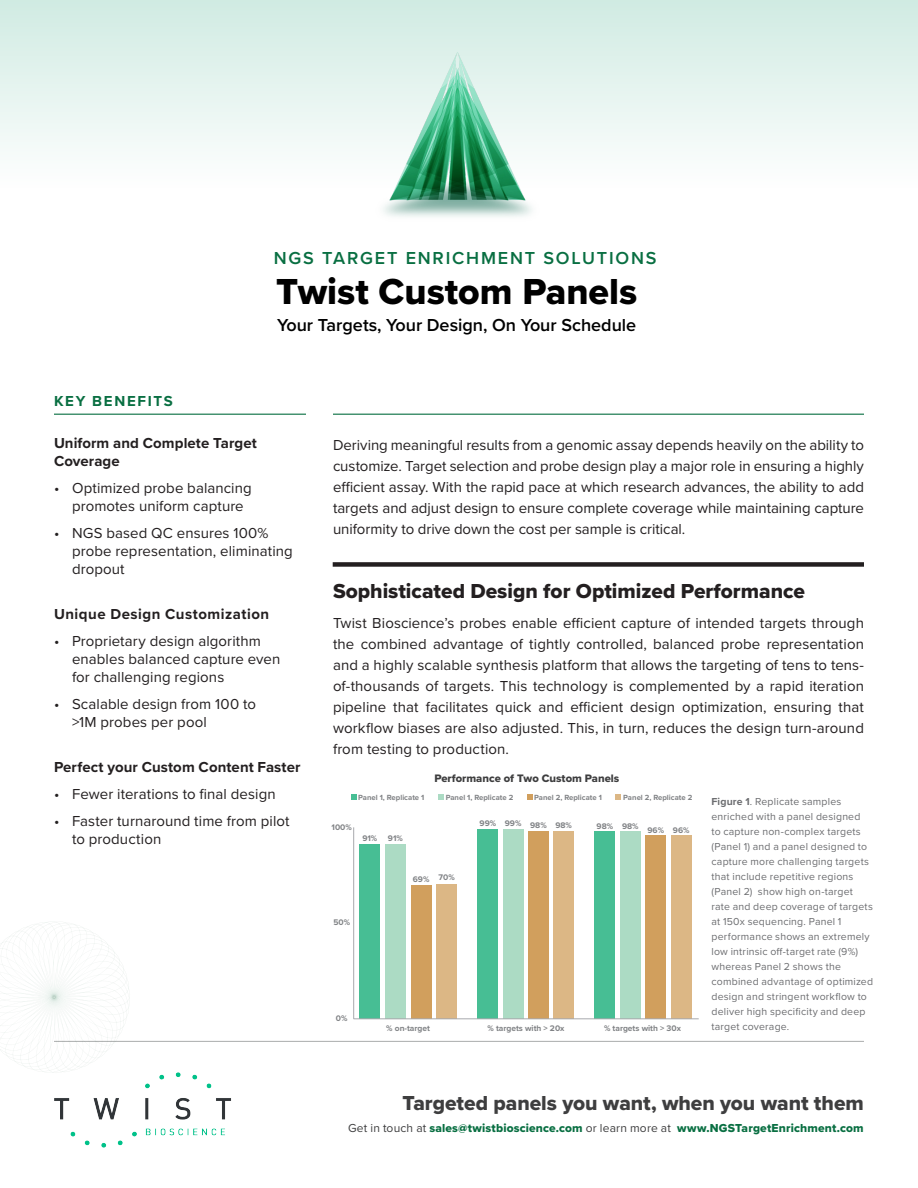
<style>
.page{position:relative;width:918px;height:1188px;background:#fff}
.page>*{position:absolute;margin:0;border:0;box-sizing:border-box;transform-origin:0 0}
.t1{font:37.5px "Proxima Nova Extrabld";color:#000}
.t2{font:21px "Proxima Nova Extrabld";color:#231f20}
.Body{font:21px "Proxima Nova Extrabld";color:#3e3e3f}
.t3{font:600 18px "Proxima Nova";color:#000}
.t4{font:600 18px "Proxima Nova";letter-spacing:.1em;color:#096f42}
.Body-2{font:15px/21px "Proxima Nova";letter-spacing:.005em;color:#231f20}
.t5{font:700 15px/18px "Proxima Nova";letter-spacing:.005em;color:#231f20}
.t6{font:700 15px "Proxima Nova";letter-spacing:.035em;color:#231f20}
.t7{font:700 15px "Proxima Nova";letter-spacing:.115em;color:#096f42}
.Intro_copy{font:12px "Proxima Nova Extrabld";letter-spacing:.015em;color:#096f42}
.t8{font:11.25px "Proxima Nova Extrabld";color:#3e3e3f}
.Intro_copy-2{font:10.5px/15px "Proxima Nova";letter-spacing:.02em;color:#6c6d70}
.t9{font:700 8.4px "Proxima Nova";color:#808285}
.t10{font:700 7.8px "Proxima Nova";color:#808285}
.s1{font-weight:700}
.s2{font-family:"Proxima Nova";color:#3e3e3f}
</style>
<div class="page">
<div style="left:0;top:0;width:918px;height:347px;background:linear-gradient(to bottom,#d9efe8,#fff)"></div>
<img style="left:369px;top:42px;width:180px;height:180px">
<hr style="left:54px;top:1041px;width:810px;height:1px;background:#aaacac">
<hr style="left:333px;top:414px;width:531px;height:1px;background:#096f42">
<img style="left:54px;top:1072px;width:177px;height:76px">
<hr style="left:54px;top:414px;width:252px;height:1px;background:#096f42">
<svg style="left:351px;top:795px;width:5px;height:5px"></svg>
<svg style="left:438px;top:795px;width:5px;height:5px"></svg>
<svg style="left:527px;top:795px;width:5px;height:5px"></svg>
<svg style="left:615px;top:795px;width:6px;height:5px"></svg>
<svg style="left:353px;top:827px;width:346px;height:192px"></svg>
<div style="left:333px;top:562px;width:531px;height:5px;background:#231f20"></div>
<img style="left:0;top:922px;width:136px;height:158px">
<p class="t4" style="left:274px;top:245px;width:384px">NGS TARGET ENRICHMENT SOLUTIONS</p>
<p class="t1" style="left:276px;top:264px;width:363px">Twist Custom Panels</p>
<p class="t3" style="left:277px;top:312px;width:361px">Your Targets, Your Design, On Your Schedule</p>
<h3 class="t7" style="left:54px;top:390px;width:120px">KEY BENEFITS</h3>
<p class="t5" style="left:54px;top:434px;width:204px">Uniform and Complete Target<br>Coverage</p>
<p class="Body-2" style="left:72px;top:479px;width:181px;line-height:18px;text-indent:-18px">• Optimized probe balancing promotes uniform capture</p>
<p class="Body-2" style="left:72px;top:524px;width:222px;line-height:18px;text-indent:-18px">• NGS based QC ensures 100% probe representation, eliminating dropout</p>
<p class="t6" style="left:54px;top:603px;width:217px">Unique Design Customization</p>
<p class="Body-2" style="left:72px;top:632px;width:210px;line-height:18px;text-indent:-18px">• Proprietary design algorithm enables balanced capture even for challenging regions</p>
<p class="Body-2" style="left:72px;top:695px;width:186px;line-height:18px;text-indent:-18px">• Scalable design from 100 to &gt;1M probes per pool</p>
<p class="t5" style="left:54px;top:758px;width:248px">Perfect your Custom Content Faster</p>
<p class="Body-2" style="left:54px;top:783px;width:223px">• Fewer iterations to final design</p>
<p class="Body-2" style="left:72px;top:812px;width:219px;line-height:18px;text-indent:-18px">• Faster turnaround time from pilot to production</p>
<p class="Body-2" style="left:333px;top:433px;width:533px;text-align:justify">Deriving meaningful results from a genomic assay depends heavily on the ability to customize. Target selection and probe design play a major role in ensuring a highly efficient assay. With the rapid pace at which research advances, the ability to add targets and adjust design to ensure complete coverage while maintaining capture uniformity to drive down the cost per sample is critical.</p>
<h2 class="t2" style="left:333px;top:575px;width:474px">Sophisticated Design for Optimized Performance</h2>
<p class="Body-2" style="left:333px;top:612px;width:533px;text-align:justify">Twist Bioscience’s probes enable efficient capture of intended targets through the combined advantage of tightly controlled, balanced probe representation and a highly scalable synthesis platform that allows the targeting of tens to tens&shy;of-thousands of targets. This technology is complemented by a rapid iteration pipeline that facilitates quick and efficient design optimization, ensuring that workflow biases are also adjusted. This, in turn, reduces the design turn-around from testing to production.</p>
<p class="t8" style="left:434px;top:770px;width:186px">Performance of Two Custom Panels</p>
<p class="t10" style="left:358px;top:792px;width:68px">Panel 1, Replicate 1</p>
<p class="t10" style="left:446px;top:792px;width:69px">Panel 1, Replicate 2</p>
<p class="t10" style="left:534px;top:792px;width:69px">Panel 2, Replicate 1</p>
<p class="t10" style="left:623px;top:792px;width:71px">Panel 2, Replicate 2</p>
<p class="t9" style="left:332px;top:821px;width:22px">100%</p>
<p class="t9" style="left:362px;top:832px;width:16px">91%</p>
<p class="t9" style="left:388px;top:832px;width:16px">91%</p>
<p class="t9" style="left:413px;top:872px;width:44px">69% 70%</p>
<p class="t9" style="left:333px;top:916px;width:18px">50%</p>
<p class="t9" style="left:480px;top:818px;width:94px">99% 99% 98% 98%</p>
<p class="t9" style="left:597px;top:820px;width:44px">98% 98%</p>
<p class="t9" style="left:647px;top:824px;width:44px">96% 96%</p>
<p class="t9" style="left:336px;top:1012px;width:13px">0%</p>
<p class="Intro_copy-2" style="left:712px;top:793px;width:163px"><span class="s1">Figure 1</span>. Replicate samples enriched with a panel designed<br>to capture non-complex targets (Panel 1) and a panel designed to capture more challenging targets that include repetitive regions (Panel 2) show high on-target rate and deep coverage of targets at 150x sequencing. Panel 1 performance shows an extremely low intrinsic off-target rate (9%) whereas Panel 2 shows the combined advantage of optimized design and stringent workflow to deliver high specificity and deep</p>
<p class="t9" style="left:386px;top:1022px;width:45px">% on-target</p>
<p class="t9" style="left:487px;top:1022px;width:79px">% targets with &gt; 20x</p>
<p class="t9" style="left:604px;top:1022px;width:78px">% targets with &gt; 30x</p>
<p class="Intro_copy-2" style="left:712px;top:1018px;width:79px">target coverage.</p>
<p class="Body" style="left:403px;top:1087px;width:463px">Targeted panels you want, when you want them</p>
<p class="Intro_copy" style="left:348px;top:1119px;width:517px"><span class="s2">Get in touch at</span> sales@twistbioscience.com <span class="s2">or learn more at</span> www.NGSTargetEnrichment.com</p>
</div>
